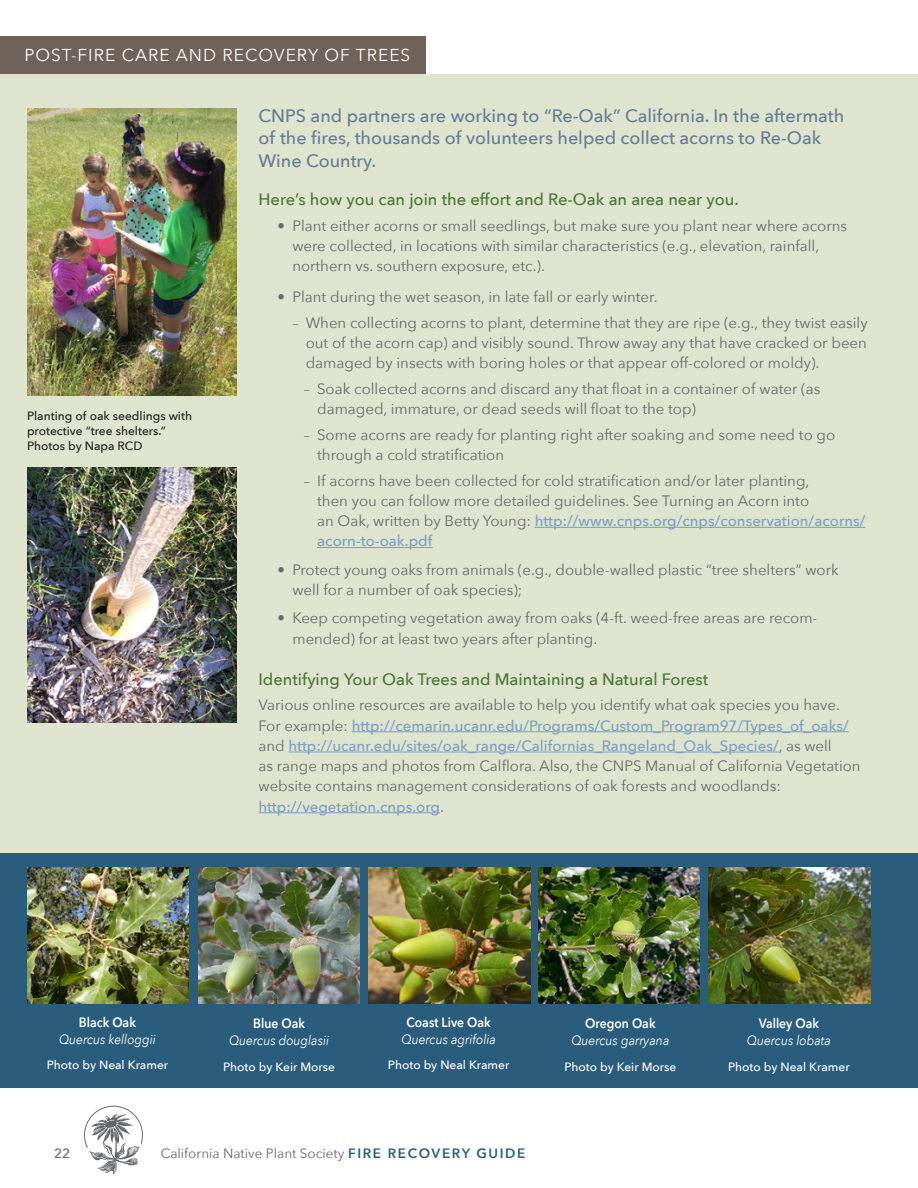
<style>
.page{position:relative;width:918px;height:1188px;background:#fff}
.page>*{position:absolute;margin:0;border:0;box-sizing:border-box;transform-origin:0 0}
.subhead{font:500 18px/22.5px "Avenir Next";color:#647c96}
.top_headline_continu{font:17.25px "Avenir Next";letter-spacing:.06em;color:#fff}
.subhead_2{font:500 16.5px "Avenir Next";color:#4a7636}
.body_indent_more_spa{font:15px/20.2px "Avenir Next";color:#69696c}
.body{font:15px/20.2px "Avenir Next";color:#69696c}
.diagram_body_black{font:italic 13.5px/16.5px "Avenir Next";color:#fff;text-align:center;scale:.9 1}
.t1{font:13.5px "Avenir Next";color:#69696c}
.t2{font:500 13.5px "Avenir Next";color:#69696c}
.t3{font:500 12px "Avenir Next";color:#fff}
.t4{font:500 12px/15px "Avenir Next";color:#231f20}
.s1{font-weight:500;color:#7c9fc3}
.s2{font-weight:600;font-style:normal}
.s3{font-weight:600;color:#2a5d7c}
</style>
<div class="page">
<svg style="left:84px;top:1106px;width:59px;height:69px"></svg>
<div style="left:0;top:74px;width:918px;height:780px;background:#dee4ce"></div>
<div style="left:0;top:854px;width:918px;height:234px;background:#2a5d7c"></div>
<hr style="left:535px;top:527px;width:331px;height:1px;background:#7c9fc3">
<hr style="left:317px;top:547px;width:116px;height:1px;background:#7c9fc3">
<hr style="left:352px;top:731px;width:497px;height:1px;background:#7c9fc3">
<hr style="left:289px;top:752px;width:490px;height:1px;background:#7c9fc3">
<hr style="left:259px;top:812px;width:181px;height:1px;background:#7c9fc3">
<img style="left:27px;top:468px;width:210px;height:255px">
<img style="left:27px;top:108px;width:210px;height:288px">
<img style="left:27px;top:868px;width:162px;height:135px">
<img style="left:198px;top:868px;width:162px;height:135px">
<img style="left:368px;top:868px;width:162px;height:135px">
<img style="left:538px;top:868px;width:162px;height:135px">
<img style="left:708px;top:868px;width:162px;height:135px">
<div style="left:0;top:36px;width:426px;height:38px;background:#6f6359"></div>
<p class="top_headline_continu" style="left:24px;top:41px;width:387px">POST-FIRE CARE AND RECOVERY OF TREES</p>
<p class="t4" style="left:27px;top:408px;width:167px">Planting of oak seedlings with protective “tree shelters.”<br>Photos by Napa RCD</p>
<p class="subhead" style="left:259px;top:103px;width:587px">CNPS and partners are working to “Re-Oak” California. In the aftermath of the fires, thousands of volunteers helped collect acorns to Re-Oak<br>Wine Country.</p>
<p class="subhead_2" style="left:259px;top:185px;width:482px">Here’s how you can join the effort and Re-Oak an area near you.</p>
<p class="body_indent_more_spa" style="left:292px;top:215px;width:556px;text-indent:-15px">• Plant either acorns or small seedlings, but make sure you plant near where acorns were collected, in locations with similar characteristics (e.g., elevation, rainfall, northern vs. southern exposure, etc.).</p>
<p class="body_indent_more_spa" style="left:277px;top:286px;width:382px">• Plant during the wet season, in late fall or early winter.</p>
<p class="body_indent_more_spa" style="left:306px;top:312px;width:563px;text-align:justify;text-indent:-13px">– When collecting acorns to plant, determine that they are ripe (e.g., they twist easily out of the acorn cap) and visibly sound. Throw away any that have cracked or been damaged by insects with boring holes or that appear off-colored or moldy).</p>
<p class="body_indent_more_spa" style="left:317px;top:378px;width:505px;text-indent:-14px">– Soak collected acorns and discard any that float in a container of water (as damaged, immature, or dead seeds will float to the top)</p>
<p class="body_indent_more_spa" style="left:317px;top:424px;width:520px;text-indent:-14px">– Some acorns are ready for planting right after soaking and some need to go through a cold stratification</p>
<p class="body_indent_more_spa" style="left:317px;top:470px;width:550px;text-indent:-14px">– If acorns have been collected for cold stratification and/or later planting,<br>then you can follow more detailed guidelines. See Turning an Acorn into<br>an Oak, written by Betty Young: <span class="s1">http://www.cnps.org/cnps/conservation/acorns/ acorn-to-oak.pdf</span></p>
<p class="body_indent_more_spa" style="left:292px;top:559px;width:548px;text-indent:-15px">• Protect young oaks from animals (e.g., double-walled plastic “tree shelters” work well for a number of oak species);</p>
<p class="body_indent_more_spa" style="left:292px;top:607px;width:527px;text-indent:-15px">• Keep competing vegetation away from oaks (4-ft. weed-free areas are recom&shy;mended) for at least two years after planting.</p>
<p class="subhead_2" style="left:259px;top:665px;width:451px">Identifying Your Oak Trees and Maintaining a Natural Forest</p>
<p class="body" style="left:259px;top:694px;width:604px">Various online resources are available to help you identify what oak species you have.<br>For example: <span class="s1">http://cemarin.ucanr.edu/Programs/Custom_Program97/Types_of_oaks/ </span>and <span class="s1">http://ucanr.edu/sites/oak_range/Californias_Rangeland_Oak_Species/</span>, as well<br>as range maps and photos from Calflora. Also, the CNPS Manual of California Vegetation website contains management considerations of oak forests and woodlands: <span class="s1">http://vegetation.cnps.org</span>.</p>
<p class="diagram_body_black" style="left:59px;top:1014px;width:109px"><span class="s2">Black Oak<br></span>Quercus kelloggii</p>
<p class="t3" style="left:47px;top:1055px;width:123px">Photo by Neal Kramer</p>
<p class="diagram_body_black" style="left:229px;top:1015px;width:113px"><span class="s2">Blue Oak<br></span>Quercus douglasii</p>
<p class="t3" style="left:223px;top:1056px;width:113px">Photo by Keir Morse</p>
<p class="diagram_body_black" style="left:402px;top:1014px;width:106px"><span class="s2">Coast Live Oak<br></span>Quercus agrifolia</p>
<p class="t3" style="left:388px;top:1055px;width:123px">Photo by Neal Kramer</p>
<p class="diagram_body_black" style="left:571px;top:1015px;width:110px"><span class="s2">Oregon Oak<br></span>Quercus garryana</p>
<p class="t3" style="left:564px;top:1056px;width:113px">Photo by Keir Morse</p>
<p class="diagram_body_black" style="left:747px;top:1015px;width:95px"><span class="s2">Valley Oak<br></span>Quercus lobata</p>
<p class="t3" style="left:728px;top:1056px;width:123px">Photo by Neal Kramer</p>
<p class="t2" style="left:54px;top:1142px;width:18px">22</p>
<p class="t1" style="left:161px;top:1142px;width:366px">California Native Plant Society <span class="s3">FIRE RECOVERY GUIDE</span></p>
</div>
